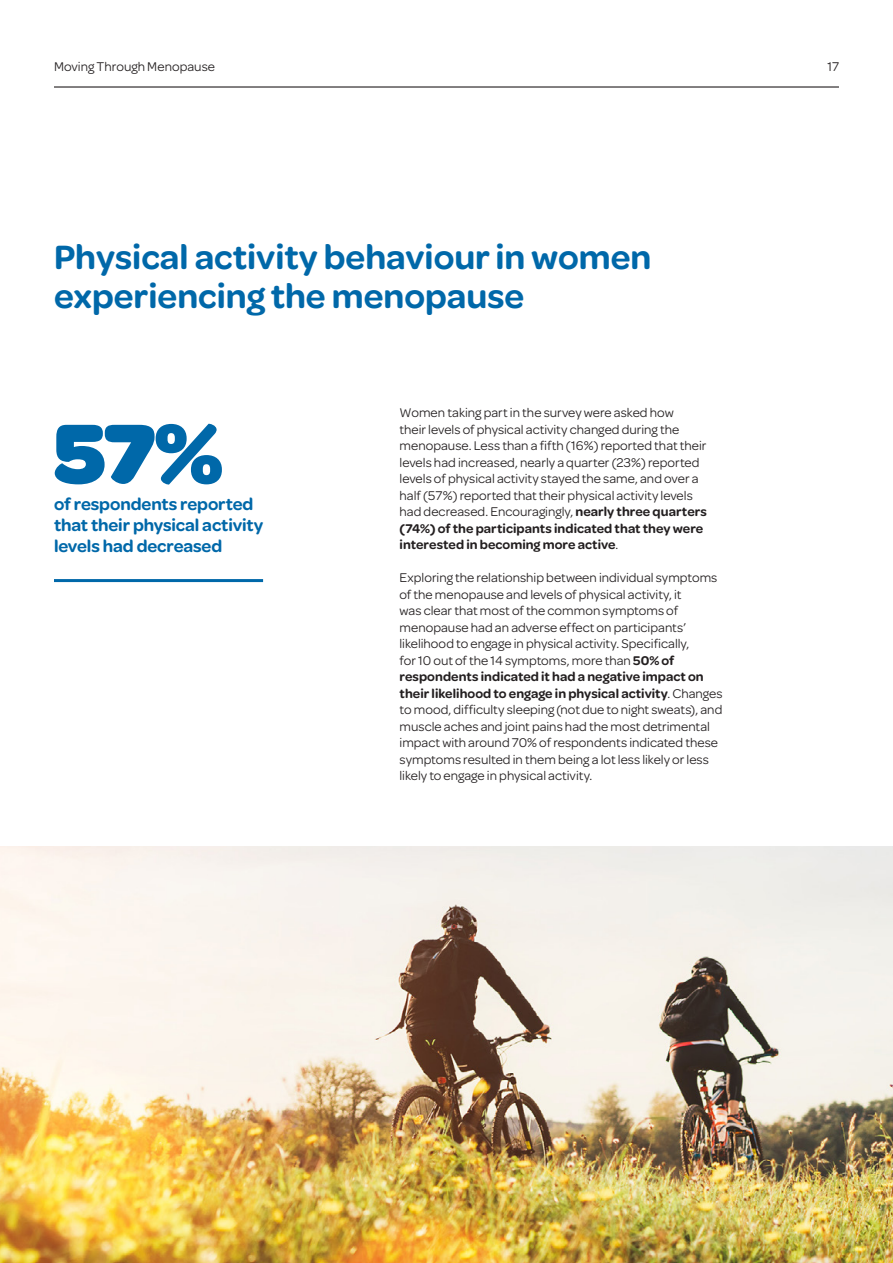
<style>
.page{position:relative;width:893px;height:1263px;background:#fff}
.page>*{position:absolute;margin:0;border:0;box-sizing:border-box;transform-origin:0 0}
.t1{font:900 90px "Omnes";color:#0068a9}
.t2{font:600 36px/39px "Omnes";color:#0068a9}
.Body_copy{font:600 18px/21px "Omnes";letter-spacing:-.005em;color:#0068a9}
.Body_copy-2{font:13.5px/16.5px "Omnes";color:#231f20}
.s1{font-weight:600}
</style>
<div class="page">
<hr style="left:54px;top:86px;width:785px;height:2px;background:#231f20">
<hr style="left:54px;top:579px;width:209px;height:3px;background:#0068a9">
<img style="left:0;top:846px;width:893px;height:417px">
<p class="Body_copy-2" style="left:54px;top:57px;width:163px">Moving Through Menopause</p>
<p class="Body_copy-2" style="left:827px;top:57px;width:13px">17</p>
<h1 class="t2" style="left:54px;top:235px;width:599px">Physical activity behaviour in women experiencing the menopause</h1>
<h2 class="t1" style="left:54px;top:384px;width:170px">57%</h2>
<p class="Body_copy" style="left:54px;top:492px;width:211px">of respondents reported that their physical activity levels had decreased</p>
<p class="Body_copy-2" style="left:400px;top:403px;width:309px">Women taking part in the survey were asked how<br>their levels of physical activity changed during the menopause. Less than a fifth (16%) reported that their levels had increased, nearly a quarter (23%) reported levels of physical activity stayed the same, and over a half (57%) reported that their physical activity levels had decreased. Encouragingly, <span class="s1">nearly three quarters (74%) of the participants indicated that they were interested in becoming more active</span>.</p>
<p class="Body_copy-2" style="left:400px;top:568px;width:325px">Exploring the relationship between individual symptoms of the menopause and levels of physical activity, it<br>was clear that most of the common symptoms of menopause had an adverse effect on participants’ likelihood to engage in physical activity. Specifically,<br>for 10 out of the 14 symptoms, more than <span class="s1">50% of respondents indicated it had a negative impact on their likelihood to engage in physical activity</span>. Changes to mood, difficulty sleeping (not due to night sweats), and muscle aches and joint pains had the most detrimental impact with around 70% of respondents indicated these symptoms resulted in them being a lot less likely or less likely to engage in physical activity.</p>
</div>
